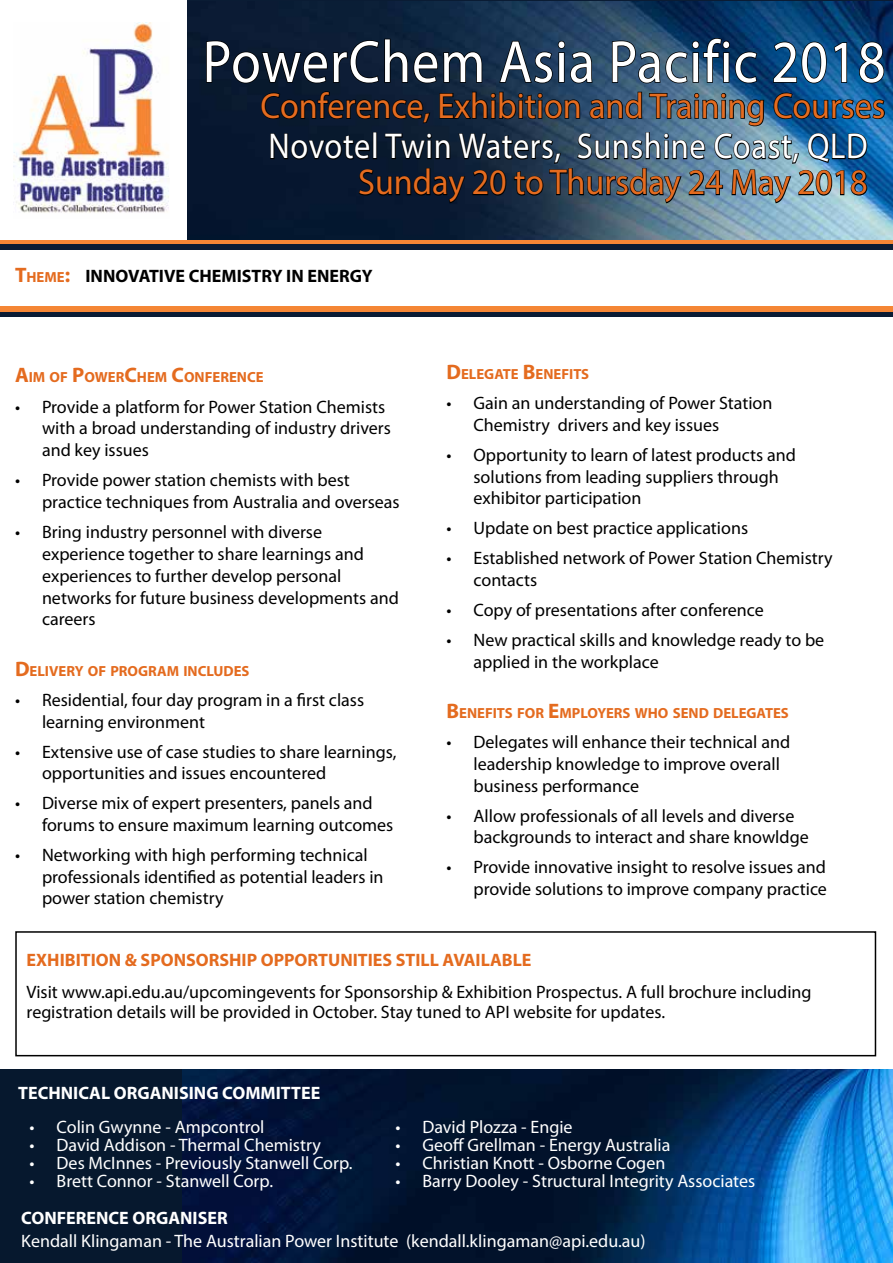
<style>
.page{position:relative;width:893px;height:1263px;background:#fff}
.page>*{position:absolute;margin:0;border:0;box-sizing:border-box;transform-origin:0 0}
.t1{font:60px "Myriad Pro";letter-spacing:.02em;color:#fff;scale:.9 1}
.t2{font:36px "Myriad Pro";color:#e46b1f;scale:.95 1}
.t3{font:36px "Myriad Pro";letter-spacing:.02em;color:#fff;scale:.9 1}
.t4{font:18px/21.6px "Myriad Pro";color:#000}
.t5{font:18px "Myriad Pro";color:#fff}
.t6{font:700 18px "Myriad Pro";color:#e46b1f}
.t7{font:700 18px "Myriad Pro";color:#fff}
.t8{font:700 18px "Myriad Pro";color:#000}
.t9{font:700 14.7px "Myriad Pro";color:#e46b1f}
.s1{font-size:21px}
</style>
<div class="page">
<svg style="left:187px;top:0;width:706px;height:240px;background:#153454"></svg>
<img style="left:205px;top:37px;width:681px;height:195px">
<img style="left:14px;top:23px;width:155px;height:190px">
<div style="left:0;top:240px;width:893px;height:5px;background:#f58635"></div>
<div style="left:0;top:245px;width:893px;height:5px;background:#0a1c34"></div>
<div style="left:0;top:311px;width:893px;height:6px;background:#0a1c34"></div>
<div style="left:0;top:306px;width:893px;height:5px;background:#f58635"></div>
<div style="left:0;top:1069px;width:893px;height:194px;background:#06182e"></div>
<img style="left:183px;top:1069px;width:710px;height:193px">
<div style="left:15px;top:931px;width:861px;height:125px;border:2px solid #000"></div>
<h1 class="t1" style="left:203px;top:25px;width:760px">PowerChem Asia Pacific 2018</h1>
<h2 class="t2" style="left:261px;top:84px;width:659px">Conference, Exhibition and Training Courses</h2>
<h2 class="t3" style="left:269px;top:124px;width:667px">Novotel Twin Waters, Sunshine Coast, QLD</h2>
<h2 class="t2" style="left:358px;top:160px;width:538px">Sunday 20 to Thursday 24 May 2018</h2>
<p class="t9" style="left:15px;top:267px;width:57px"><span class="s1">T</span>HEME<span class="s1">:</span></p>
<p class="t8" style="left:86px;top:264px;width:12px">INNOV</p>
<p class="t8" style="left:139px;top:264px;width:72px">ATIVE CHEMIS</p>
<p class="t8" style="left:252px;top:264px;width:68px">TRYINENERGY</p>
<p class="t9" style="left:15px;top:368px;width:250px"><span class="s1">A</span>IM OF <span class="s1">P</span>OWER<span class="s1">C</span>HEM <span class="s1">C</span>ONFERENCE</p>
<p class="t4" style="left:42px;top:396px;width:350px;text-indent:-27px">• Provide a platform for Power Station Chemists with a broad understanding of industry drivers and key issues</p>
<p class="t4" style="left:42px;top:470px;width:359px;text-indent:-27px">• Provide power station chemists with best practice techniques from Australia and overseas</p>
<p class="t4" style="left:42px;top:522px;width:358px;text-indent:-27px">• Bring industry personnel with diverse experience together to share learnings and experiences to further develop personal networks for future business developments and careers</p>
<p class="t9" style="left:15px;top:661px;width:236px"><span class="s1">D</span>ELIVERY OF PROGRAM INCLUDES</p>
<p class="t4" style="left:42px;top:689px;width:324px;text-indent:-27px">• Residential, four day program in a first class learning environment</p>
<p class="t4" style="left:42px;top:741px;width:356px;text-indent:-27px">• Extensive use of case studies to share learnings, opportunities and issues encountered</p>
<p class="t4" style="left:42px;top:793px;width:353px;text-indent:-27px">• Diverse mix of expert presenters, panels and forums to ensure maximum learning outcomes</p>
<p class="t4" style="left:42px;top:844px;width:343px;text-indent:-27px">• Networking with high performing technical professionals identified as potential leaders in power station chemistry</p>
<p class="t9" style="left:446px;top:365px;width:144px"><span class="s1">D</span>ELEGATE <span class="s1">B</span>ENEFITS</p>
<p class="t4" style="left:473px;top:393px;width:300px;text-indent:-27px">• Gain an understanding of Power Station<br>Chemistry drivers and key issues</p>
<p class="t4" style="left:473px;top:444px;width:324px;text-indent:-27px">• Opportunity to learn of latest products and solutions from leading suppliers through exhibitor participation</p>
<p class="t4" style="left:446px;top:518px;width:303px">• Update on best practice applications</p>
<p class="t4" style="left:473px;top:548px;width:361px;text-indent:-27px">• Established network of Power Station Chemistry contacts</p>
<p class="t4" style="left:446px;top:600px;width:319px">• Copy of presentations after conference</p>
<p class="t4" style="left:473px;top:630px;width:352px;text-indent:-27px">• New practical skills and knowledge ready to be applied in the workplace</p>
<p class="t9" style="left:446px;top:704px;width:344px"><span class="s1">B</span>ENEFITS FOR <span class="s1">E</span>MPLOYERS WHO SEND DELEGATES</p>
<p class="t4" style="left:473px;top:732px;width:318px;text-indent:-27px">• Delegates will enhance their technical and leadership knowledge to improve overall business performance</p>
<p class="t4" style="left:473px;top:805px;width:337px;text-indent:-27px">• Allow professionals of all levels and diverse backgrounds to interact and share knowldge</p>
<p class="t4" style="left:446px;top:857px;width:382px;text-align:right">• Provide innovative insight to resolve issues and provide solutions to improve company practice</p>
<p class="t6" style="left:27px;top:948px;width:506px">EXHIBITION &amp; SPONSORSHIP OPPORTUNITIES STILL AVAILABLE</p>
<p class="t4" style="left:27px;top:982px;width:786px;line-height:19.8px">Visit www.api.edu.au/upcomingevents for Sponsorship &amp; Exhibition Prospectus. A full brochure including registration details will be provided in October. Stay tuned to API website for updates.</p>
<p class="t7" style="left:18px;top:1081px;width:303px">TECHNICAL ORGANISING COMMITTEE</p>
<p class="t5" style="left:30px;top:1117px;width:236px">• Colin Gwynne - Ampcontrol</p>
<p class="t5" style="left:30px;top:1135px;width:293px">• David Addison - Thermal Chemistry</p>
<p class="t5" style="left:30px;top:1153px;width:325px">• Des McInnes - Previously Stanwell Corp.</p>
<p class="t5" style="left:30px;top:1171px;width:245px">• Brett Connor - Stanwell Corp.</p>
<p class="t5" style="left:395px;top:1117px;width:179px">• David Plozza - Engie</p>
<p class="t5" style="left:395px;top:1135px;width:276px">• Geoff Grellman - Energy Australia</p>
<p class="t5" style="left:395px;top:1153px;width:271px">• Christian Knott - Osborne Cogen</p>
<p class="t5" style="left:395px;top:1171px;width:361px">• Barry Dooley - Structural Integrity Associates</p>
<p class="t7" style="left:21px;top:1207px;width:208px">CONFERENCE ORGANISER</p>
<p class="t5" style="left:21px;top:1230px;width:626px">Kendall Klingaman - The Australian Power Institute (kendall.klingaman@api.edu.au)</p>
</div>
